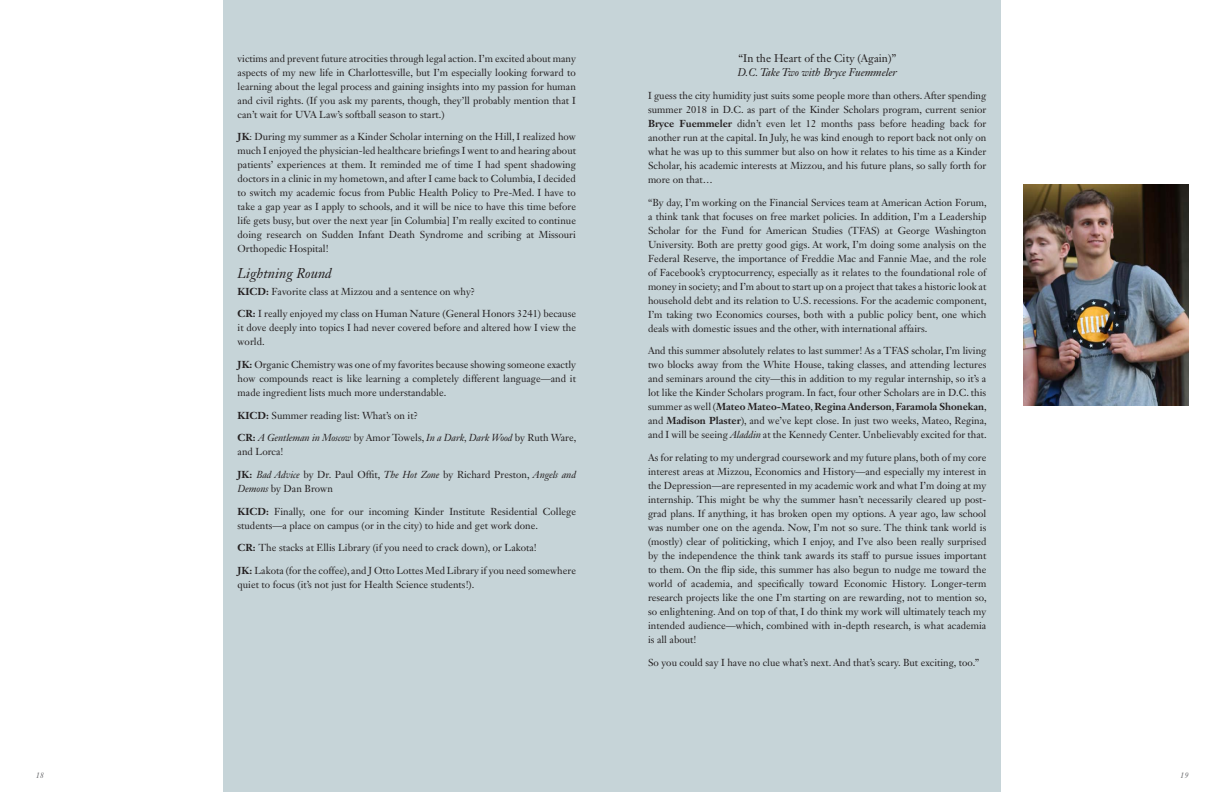
<style>
.page{position:relative;width:1224px;height:792px;background:#fff}
.page>*{position:absolute;margin:0;border:0;box-sizing:border-box;transform-origin:0 0}
.Titles{font:italic 14px "Janson Text LT Std";color:#231f20}
.text{font:italic 11px "Janson Text LT Std";letter-spacing:-.01em;color:#231f20}
.text-2{font:11px "Janson Text LT Std";color:#231f20}
.text-3{font:10px/14px "Janson Text LT Std";color:#231f20;text-align:justify}
.text-4{font:italic 10px/14px "Janson Text LT Std";letter-spacing:-.01em;color:#231f20}
.t1{font:italic 8px "Janson Text LT Std";color:#6c6d70}
.s1{font-weight:700}
.s2{font-weight:700;font-style:normal}
.s3{font-style:normal}
.s4{font-style:italic}
</style>
<div class="page">
<div style="left:224px;top:0;width:777px;height:792px;background:#c6d4d8"></div>
<img style="left:1023px;top:184px;width:166px;height:222px">
<p class="text-3" style="left:238px;top:51px;width:340px">victims and prevent future atrocities through legal action. I’m excited about many aspects of my new life in Charlottesville, but I’m especially looking forward to learning about the legal process and gaining insights into my passion for human and civil rights. (If you ask my parents, though, they’ll probably mention that I can’t wait for UVA Law’s softball season to start.)</p>
<p class="text-3" style="left:238px;top:130px;width:340px"><span class="s1">JK</span>: During my summer as a Kinder Scholar interning on the Hill, I realized how much I enjoyed the physician-led healthcare briefings I went to and hearing about patients’ experiences at them. It reminded me of time I had spent shadowing doctors in a clinic in my hometown, and after I came back to Columbia, I decided to switch my academic focus from Public Health Policy to Pre-Med. I have to take a gap year as I apply to schools, and it will be nice to have this time before life gets busy, but over the next year [in Columbia] I’m really excited to continue doing research on Sudden Infant Death Syndrome and scribing at Missouri Orthopedic Hospital!</p>
<p class="Titles" style="left:238px;top:264px;width:96px">Lightning Round</p>
<p class="text-3" style="left:238px;top:284px;width:239px"><span class="s1">KICD:</span> Favorite class at Mizzou and a sentence on why?</p>
<p class="text-3" style="left:238px;top:307px;width:340px"><span class="s1">CR:</span> I really enjoyed my class on Human Nature (General Honors 3241) because it dove deeply into topics I had never covered before and altered how I view the world.</p>
<p class="text-3" style="left:238px;top:357px;width:340px"><span class="s1">JK:</span> Organic Chemistry was one of my favorites because showing someone exactly how compounds react is like learning a completely different language—and it made ingredient lists much more understandable.</p>
<p class="text-3" style="left:238px;top:408px;width:182px"><span class="s1">KICD:</span> Summer reading list: What’s on it?</p>
<p class="text-4" style="left:238px;top:431px;width:340px"><span class="s2">CR:</span> A Gentleman in Moscow <span class="s3">by Amor Towels,</span> In a Dark, Dark Wood <span class="s3">by Ruth Ware, and Lorca!</span></p>
<p class="text-3" style="left:238px;top:467px;width:340px"><span class="s1">JK:</span> <span class="s4">Bad Advice</span> by Dr. Paul Offit, <span class="s4">The Hot Zone</span> by Richard Preston, <span class="s4">Angels and<br>Demons</span> by Dan Brown</p>
<p class="text-3" style="left:238px;top:504px;width:340px"><span class="s1">KICD:</span> Finally, one for our incoming Kinder Institute Residential College students—a place on campus (or in the city) to hide and get work done.</p>
<p class="text-3" style="left:238px;top:541px;width:301px"><span class="s1">CR:</span> The stacks at Ellis Library (if you need to crack down), or Lakota!</p>
<p class="text-3" style="left:238px;top:563px;width:340px"><span class="s1">JK:</span> Lakota (for the coffee), and J Otto Lottes Med Library if you need somewhere quiet to focus (it’s not just for Health Science students!).</p>
<p class="text-2" style="left:738px;top:52px;width:160px">“In the Heart of the City (Again)”</p>
<p class="text" style="left:738px;top:66px;width:161px">D.C. Take Two with Bryce Fuemmeler</p>
<p class="text-3" style="left:648px;top:88px;width:340px">I guess the city humidity just suits some people more than others. After spending summer 2018 in D.C. as part of the Kinder Scholars program, current senior <span class="s1">Bryce Fuemmeler</span> didn’t even let 12 months pass before heading back for another run at the capital. In July, he was kind enough to report back not only on what he was up to this summer but also on how it relates to his time as a Kinder Scholar, his academic interests at Mizzou, and his future plans, so sally forth for more on that…</p>
<p class="text-3" style="left:648px;top:195px;width:340px">“By day, I’m working on the Financial Services team at American Action Forum, a think tank that focuses on free market policies. In addition, I’m a Leadership Scholar for the Fund for American Studies (TFAS) at George Washington University. Both are pretty good gigs. At work, I’m doing some analysis on the Federal Reserve, the importance of Freddie Mac and Fannie Mae, and the role of Facebook’s cryptocurrency, especially as it relates to the foundational role of money in society; and I’m about to start up on a project that takes a historic look at household debt and its relation to U.S. recessions. For the academic component, I’m taking two Economics courses, both with a public policy bent, one which deals with domestic issues and the other, with international affairs.</p>
<p class="text-3" style="left:648px;top:344px;width:340px">And this summer absolutely relates to last summer! As a TFAS scholar, I’m living two blocks away from the White House, taking classes, and attending lectures and seminars around the city—this in addition to my regular internship, so it’s a lot like the Kinder Scholars program. In fact, four other Scholars are in D.C. this summer as well (<span class="s1">Mateo Mateo-Mateo</span>, <span class="s1">Regina Anderson</span>, <span class="s1">Faramola Shonekan</span>, and <span class="s1">Madison Plaster</span>), and we’ve kept close. In just two weeks, Mateo, Regina, and I will be seeing <span class="s4">Aladdin</span> at the Kennedy Center. Unbelievably excited for that.</p>
<p class="text-3" style="left:648px;top:450px;width:340px">As for relating to my undergrad coursework and my future plans, both of my core interest areas at Mizzou, Economics and History—and especially my interest in the Depression—are represented in my academic work and what I’m doing at my internship. This might be why the summer hasn’t necessarily cleared up post&shy;grad plans. If anything, it has broken open my options. A year ago, law school was number one on the agenda. Now, I’m not so sure. The think tank world is (mostly) clear of politicking, which I enjoy, and I’ve also been really surprised by the independence the think tank awards its staff to pursue issues important to them. On the flip side, this summer has also begun to nudge me toward the world of academia, and specifically toward Economic History. Longer-term research projects like the one I’m starting on are rewarding, not to mention so, so enlightening. And on top of that, I do think my work will ultimately teach my intended audience—which, combined with in-depth research, is what academia is all about!</p>
<p class="text-3" style="left:648px;top:655px;width:333px">So you could say I have no clue what’s next. And that’s scary. But exciting, too.”</p>
<p class="t1" style="left:36px;top:770px;width:10px">18</p>
<p class="t1" style="left:1180px;top:770px;width:10px">19</p>
</div>
